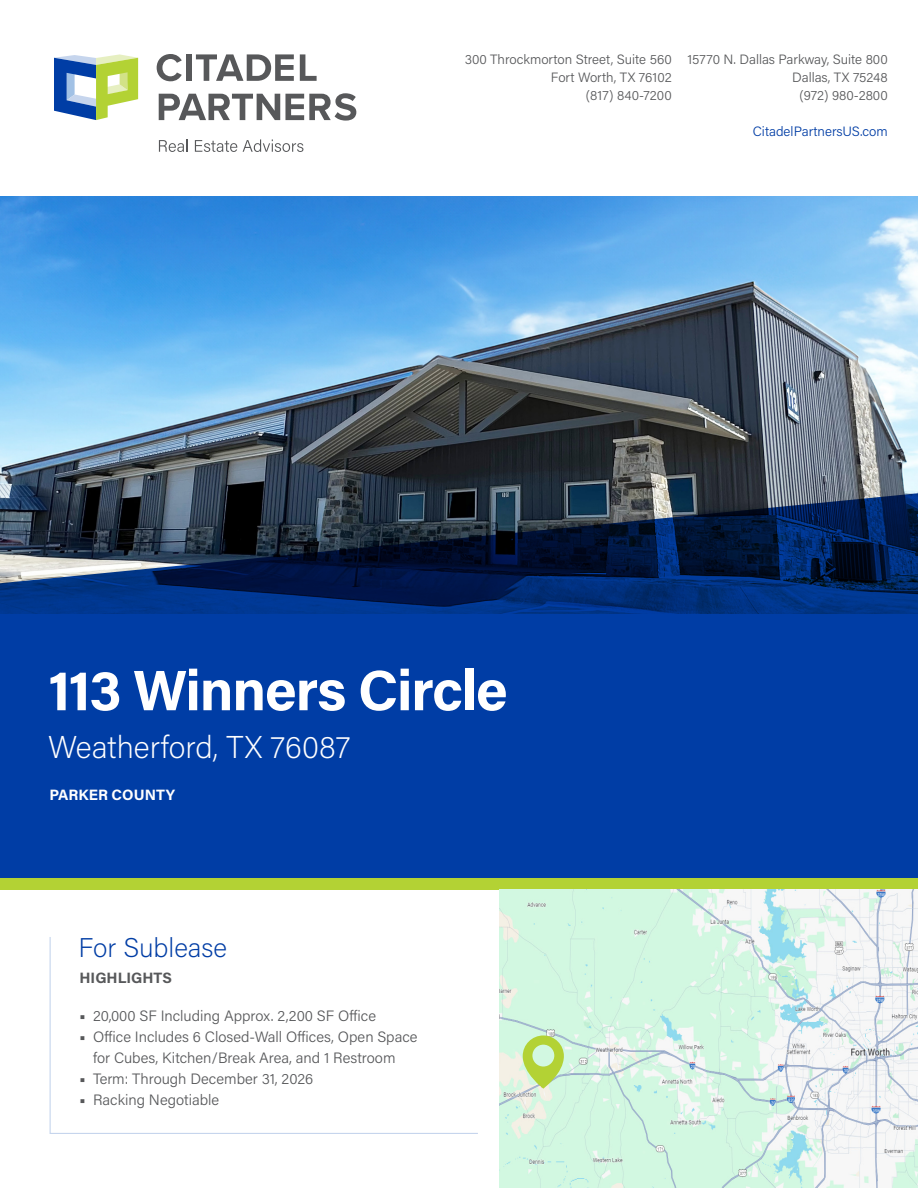
<style>
.page{position:relative;width:918px;height:1188px;background:#fff}
.page>*{position:absolute;margin:0;border:0;box-sizing:border-box;transform-origin:0 0}
.t1{font:700 57px "Acumin Pro";letter-spacing:-.02em;color:#fff}
.t2{font:200 31.5px "Acumin Pro";color:#fff}
.t3{font:200 27px "Acumin Pro";color:#003da5}
.t4{font:300 15px/21px "Acumin Pro";color:#57585a;text-align:center}
.t5{font:700 15px "Acumin Pro";color:#fff}
.t6{font:700 15px "Acumin Pro";color:#57585a}
.t7{font:300 13.5px "Acumin Pro";color:#57585a}
.t8{font:300 13.5px "Acumin Pro";color:#003da5}
.s1{font-family:"Acumin Pro Semi Cond";font-weight:700}
</style>
<div class="page">
<img style="left:0;top:197px;width:918px;height:296px">
<svg style="left:0;top:493px;width:918px;height:385px;background:#06388c"></svg>
<svg style="left:157px;top:54px;width:25px;height:27px"></svg>
<div style="left:186px;top:54px;width:6px;height:27px;background:#57585a"></div>
<svg style="left:196px;top:54px;width:98px;height:27px"></svg>
<svg style="left:300px;top:54px;width:17px;height:27px"></svg>
<svg style="left:159px;top:93px;width:197px;height:28px"></svg>
<svg style="left:159px;top:139px;width:29px;height:13px"></svg>
<svg style="left:195px;top:140px;width:42px;height:12px"></svg>
<svg style="left:243px;top:139px;width:60px;height:13px"></svg>
<svg style="left:54px;top:54px;width:84px;height:66px"></svg>
<svg style="left:49px;top:937px;width:429px;height:197px"></svg>
<div style="left:0;top:878px;width:918px;height:12px;background:#b3d234"></div>
<img style="left:500px;top:890px;width:418px;height:298px">
<svg style="left:523px;top:1035px;width:41px;height:54px;background:#c2e185"></svg>
<p class="t7" style="left:465px;top:50px;width:209px">300 Throckmorton Street, Suite 560</p>
<p class="t7" style="left:551px;top:68px;width:122px">Fort Worth, TX 76102</p>
<p class="t7" style="left:586px;top:86px;width:87px">(817) 840-7200</p>
<p class="t7" style="left:687px;top:50px;width:202px">15770 N. Dallas Parkway, Suite 800</p>
<p class="t7" style="left:792px;top:68px;width:97px">Dallas, TX 75248</p>
<p class="t7" style="left:799px;top:86px;width:90px">(972) 980-2800</p>
<p class="t8" style="left:753px;top:122px;width:137px">CitadelPartnersUS.com</p>
<h2 class="t1" style="left:48px;top:650px;width:461px">113 Winners Circle</h2>
<h2 class="t2" style="left:48px;top:726px;width:304px">Weatherford, TX 76087</h2>
<p class="t5" style="left:50px;top:785px;width:127px">PARKER COUNTY</p>
<p class="t3" style="left:78px;top:929px;width:150px">For Sublease</p>
<p class="t6" style="left:80px;top:968px;width:94px">HIGHLIGHTS</p>
<p class="t4" style="left:80px;top:1004px;width:298px"><span class="s1">■</span> 20,000 SF Including Approx. 2,200 SF Office</p>
<p class="t4" style="left:80px;top:1025px;width:340px"><span class="s1">■</span> Office Includes 6 Closed-Wall Offices, Open Space for Cubes, Kitchen/Break Area, and 1 Restroom</p>
<p class="t4" style="left:80px;top:1067px;width:235px"><span class="s1">■</span> Term: Through December 31, 2026</p>
<p class="t4" style="left:80px;top:1088px;width:141px"><span class="s1">■</span> Racking Negotiable</p>
</div>
